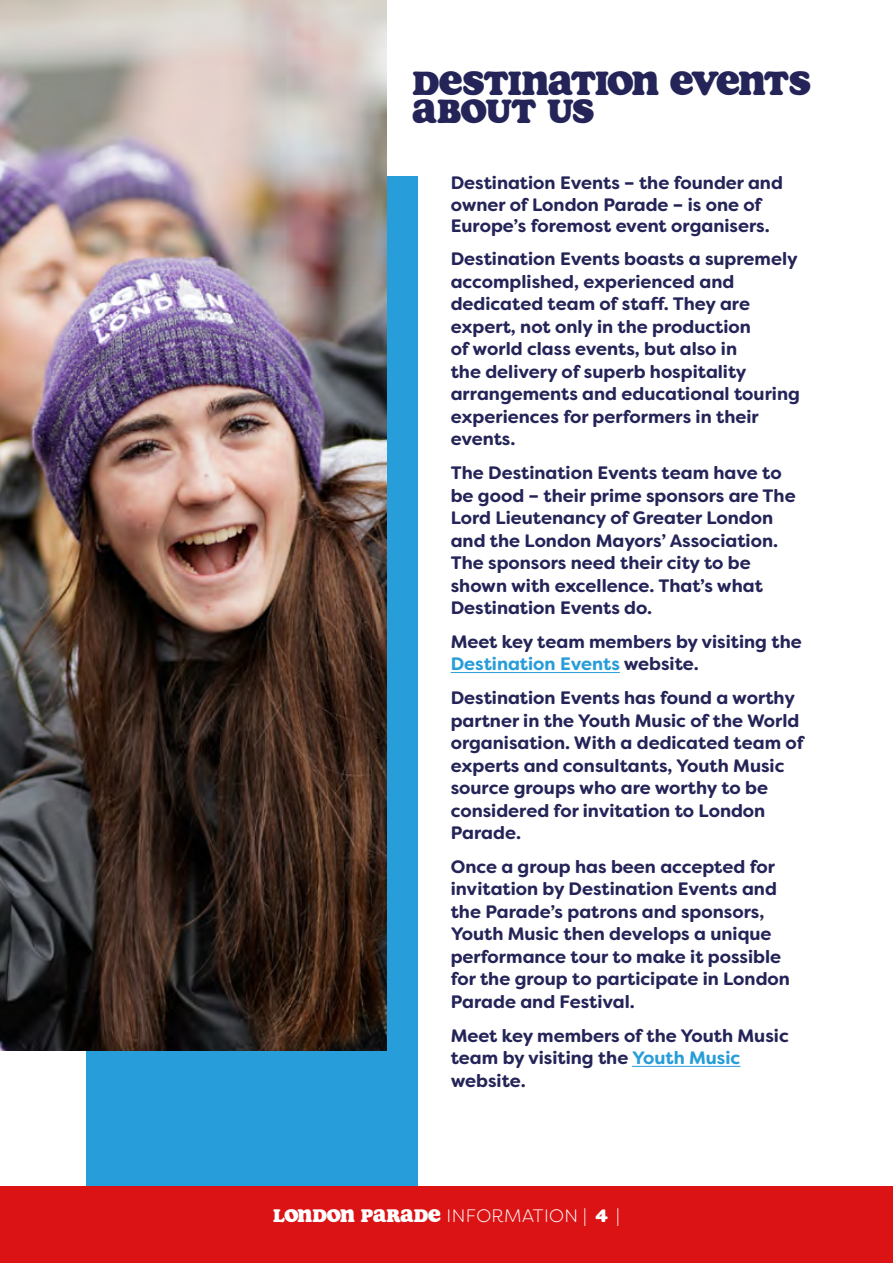
<style>
.page{position:relative;width:893px;height:1263px;background:#fff}
.page>*{position:absolute;margin:0;border:0;box-sizing:border-box;transform-origin:0 0}
.t1{font:36px/28.5px "Soap";letter-spacing:-.02em;color:#242458}
.t2{font:700 18px/22.5px "Filson Soft";color:#242458}
.t3{font:300 18px "Filson Soft";letter-spacing:.02em;color:#fff}
.s1{color:#279dd9}
.s2{font-family:"Soap";font-weight:400;font-size:19.5px}
.s3{font-weight:800}
</style>
<div class="page">
<div style="left:86px;top:176px;width:331px;height:1010px;background:#279dd9"></div>
<img style="left:0;top:0;width:387px;height:1050px">
<hr style="left:451px;top:672px;width:169px;height:1px;background:#279dd9">
<hr style="left:632px;top:1066px;width:108px;height:1px;background:#279dd9">
<div style="left:0;top:1186px;width:893px;height:77px;background:#dc1315"></div>
<h1 class="t1" style="left:412px;top:68px;width:400px">DESTINATION EVENTS<br>ABOUT US</h1>
<p class="t2" style="left:451px;top:173px;width:334px;line-height:21px">Destination Events – the founder and owner of London Parade – is one of<br>Europe’s foremost event organisers.</p>
<p class="t2" style="left:451px;top:248px;width:351px">Destination Events boasts a supremely accomplished, experienced and dedicated team of staff. They are expert, not only in the production<br>of world class events, but also in<br>the delivery of superb hospitality arrangements and educational touring experiences for performers in their events.</p>
<p class="t2" style="left:451px;top:462px;width:346px">The Destination Events team have to be good – their prime sponsors are The Lord Lieutenancy of Greater London and the London Mayors’ Association.<br>The sponsors need their city to be shown with excellence. That’s what Destination Events do.</p>
<p class="t2" style="left:451px;top:630px;width:352px">Meet key team members by visiting the<br><span class="s1">Destination Events</span> website.</p>
<p class="t2" style="left:451px;top:687px;width:355px">Destination Events has found a worthy partner in the Youth Music of the World organisation. With a dedicated team of experts and consultants, Youth Music source groups who are worthy to be considered for invitation to London<br>Parade.</p>
<p class="t2" style="left:451px;top:855px;width:341px">Once a group has been accepted for invitation by Destination Events and the Parade’s patrons and sponsors, Youth Music then develops a unique performance tour to make it possible for the group to participate in London Parade and Festival.</p>
<p class="t2" style="left:451px;top:1024px;width:340px">Meet key members of the Youth Music team by visiting the <span class="s1">Youth Music </span>website.</p>
<p class="t3" style="left:273px;top:1205px;width:348px"><span class="s2">LONDON PARADE</span> INFORMATION | <span class="s3">4</span> |</p>
</div>
